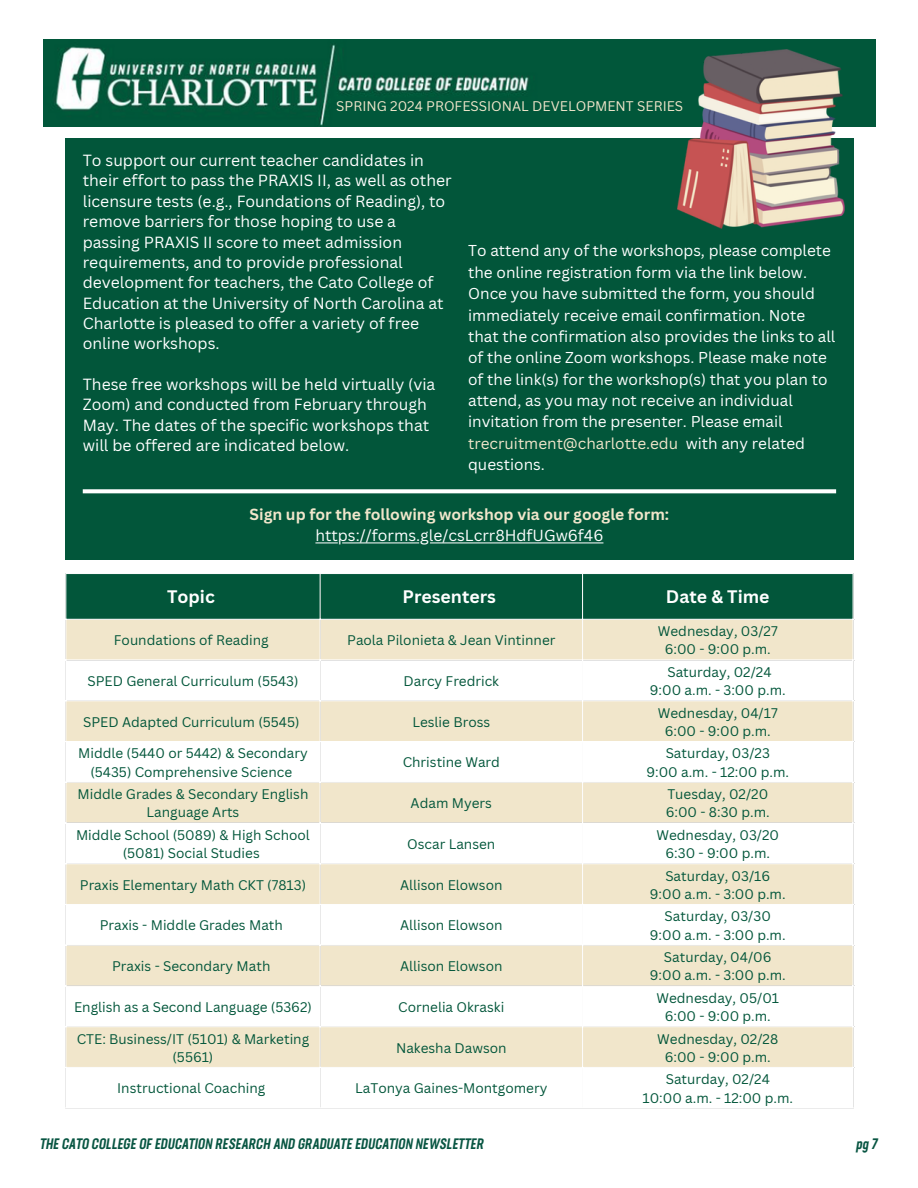
<style>
.page{position:relative;width:918px;height:1188px;background:#fff}
.page>*{position:absolute;margin:0;border:0;box-sizing:border-box;transform-origin:0 0}
.t1{font:700 17.7px "Canva Sans";color:#fff}
.t2{font:15.75px/20.4px "Canva Sans";color:#fff}
.t3{font:700 15.6px/21.5px "Canva Sans";color:#f1e6cb;text-align:center}
.t4{font:15.3px/21.5px "Canva Sans";color:#fff}
.t5{font:italic 500 15px "Neusa Next Std Compact";color:#085542}
.t6{font:13.65px/18.3px "Canva Sans";color:#02563a;text-align:center}
.t7{font:13.65px "Canva Sans";color:#f1e6cb}
.s1{color:#f1e6cb}
.s2{font-weight:400;color:#fff}
</style>
<div class="page">
<img style="left:44px;top:39px;width:831px;height:88px">
<div style="left:65px;top:139px;width:789px;height:421px;background:#02563a"></div>
<img style="left:677px;top:50px;width:167px;height:179px">
<hr style="left:430px;top:542px;width:173px;height:1px;background:#fff">
<hr style="left:342px;top:542px;width:77px;height:1px;background:#fff">
<svg style="left:315px;top:542px;width:23px;height:1px"></svg>
<svg style="left:83px;top:489px;width:753px;height:4px;background:#edf3f1"></svg>
<div style="left:66px;top:574px;width:787px;height:45px;background:#02563a"></div>
<svg style="left:66px;top:620px;width:787px;height:447px;fill:#f1e6cb"></svg>
<svg style="left:66px;top:661px;width:787px;height:202px"></svg>
<hr style="left:320px;top:574px;width:1px;height:534px;background:#fff">
<hr style="left:582px;top:574px;width:1px;height:534px;background:#fff">
<hr style="left:65px;top:660px;width:789px;height:1px;background:#fff">
<hr style="left:65px;top:700px;width:789px;height:1px;background:#fff">
<hr style="left:65px;top:741px;width:789px;height:1px;background:#fff">
<hr style="left:65px;top:782px;width:789px;height:1px;background:#fff">
<hr style="left:65px;top:822px;width:789px;height:2px;background:#fff">
<hr style="left:65px;top:863px;width:789px;height:1px;background:#fff">
<hr style="left:65px;top:904px;width:789px;height:1px;background:#fff">
<hr style="left:65px;top:945px;width:789px;height:1px;background:#fff">
<hr style="left:65px;top:985px;width:789px;height:1px;background:#fff">
<hr style="left:65px;top:1026px;width:789px;height:1px;background:#fff">
<p class="t7" style="left:336px;top:98px;width:348px">SPRING 2024 PROFESSIONAL DEVELOPMENT SERIES</p>
<p class="t2" style="left:83px;top:150px;width:371px">To support our current teacher candidates in their effort to pass the PRAXIS II, as well as other licensure tests (e.g., Foundations of Reading), to remove barriers for those hoping to use a passing PRAXIS II score to meet admission requirements, and to provide professional development for teachers, the Cato College of Education at the University of North Carolina at Charlotte is pleased to offer a variety of free online workshops.</p>
<p class="t2" style="left:83px;top:374px;width:354px">These free workshops will be held virtually (via Zoom) and conducted from February through May. The dates of the specific workshops that will be offered are indicated below.</p>
<p class="t4" style="left:468px;top:240px;width:369px">To attend any of the workshops, please complete the online registration form via the link below.<br>Once you have submitted the form, you should immediately receive email confirmation. Note that the confirmation also provides the links to all of the online Zoom workshops. Please make note of the link(s) for the workshop(s) that you plan to attend, as you may not receive an individual invitation from the presenter. Please email <span class="s1">trecruitment@charlotte.edu</span> with any related questions.</p>
<p class="t3" style="left:250px;top:504px;width:421px">Sign up for the following workshop via our google form: <span class="s2">https://forms.gle/csLcrr8HdfUGw6f46</span></p>
<p class="t1" style="left:167px;top:586px;width:49px">Topic</p>
<p class="t1" style="left:403px;top:586px;width:95px">Presenters</p>
<p class="t1" style="left:666px;top:586px;width:105px">Date &amp; Time</p>
<p class="t6" style="left:114px;top:631px;width:156px">Foundations of Reading</p>
<p class="t6" style="left:347px;top:631px;width:210px">Paola Pilonieta &amp; Jean Vintinner</p>
<p class="t6" style="left:658px;top:622px;width:121px">Wednesday, 03/27<br>6:00 - 9:00 p.m.</p>
<p class="t6" style="left:87px;top:672px;width:213px">SPED General Curriculum (5543)</p>
<p class="t6" style="left:404px;top:672px;width:97px">Darcy Fredrick</p>
<p class="t6" style="left:650px;top:663px;width:137px">Saturday, 02/24<br>9:00 a.m. - 3:00 p.m.</p>
<p class="t6" style="left:83px;top:713px;width:218px">SPED Adapted Curriculum (5545)</p>
<p class="t6" style="left:412px;top:713px;width:79px">Leslie Bross</p>
<p class="t6" style="left:658px;top:704px;width:121px">Wednesday, 04/17<br>6:00 - 9:00 p.m.</p>
<p class="t6" style="left:78px;top:744px;width:231px">Middle (5440 or 5442) &amp; Secondary (5435) Comprehensive Science</p>
<p class="t6" style="left:403px;top:753px;width:99px">Christine Ward</p>
<p class="t6" style="left:647px;top:744px;width:144px">Saturday, 03/23<br>9:00 a.m. - 12:00 p.m.</p>
<p class="t6" style="left:78px;top:785px;width:232px">Middle Grades &amp; Secondary English<br>Language Arts</p>
<p class="t6" style="left:411px;top:794px;width:83px">Adam Myers</p>
<p class="t6" style="left:666px;top:785px;width:105px;text-align:left">Tuesday, 02/20<br>6:00 - 8:30 p.m.</p>
<p class="t6" style="left:76px;top:826px;width:235px">Middle School (5089) &amp; High School (5081) Social Studies</p>
<p class="t6" style="left:407px;top:835px;width:90px">Oscar Lansen</p>
<p class="t6" style="left:656px;top:826px;width:124px">Wednesday, 03/20<br>6:30 - 9:00 p.m.</p>
<p class="t6" style="left:80px;top:876px;width:228px">Praxis Elementary Math CKT (7813)</p>
<p class="t6" style="left:400px;top:876px;width:104px">Allison Elowson</p>
<p class="t6" style="left:650px;top:866px;width:137px">Saturday, 03/16<br>9:00 a.m. - 3:00 p.m.</p>
<p class="t6" style="left:100px;top:916px;width:185px">Praxis - Middle Grades Math</p>
<p class="t6" style="left:400px;top:916px;width:104px">Allison Elowson</p>
<p class="t6" style="left:650px;top:907px;width:137px">Saturday, 03/30<br>9:00 a.m. - 3:00 p.m.</p>
<p class="t6" style="left:112px;top:957px;width:160px">Praxis - Secondary Math</p>
<p class="t6" style="left:400px;top:957px;width:104px">Allison Elowson</p>
<p class="t6" style="left:650px;top:948px;width:137px">Saturday, 04/06<br>9:00 a.m. - 3:00 p.m.</p>
<p class="t6" style="left:74px;top:998px;width:239px">English as a Second Language (5362)</p>
<p class="t6" style="left:398px;top:998px;width:108px">Cornelia Okraski</p>
<p class="t6" style="left:656px;top:989px;width:124px">Wednesday, 05/01<br>6:00 - 9:00 p.m.</p>
<p class="t6" style="left:77px;top:1029px;width:234px">CTE: Business/IT (5101) &amp; Marketing (5561)</p>
<p class="t6" style="left:396px;top:1039px;width:112px">Nakesha Dawson</p>
<p class="t6" style="left:657px;top:1029px;width:122px">Wednesday, 02/28<br>6:00 - 9:00 p.m.</p>
<p class="t6" style="left:117px;top:1079px;width:150px">Instructional Coaching</p>
<p class="t6" style="left:355px;top:1079px;width:194px">LaTonya Gaines-Montgomery</p>
<p class="t6" style="left:642px;top:1070px;width:152px">Saturday, 02/24<br>10:00 a.m. - 12:00 p.m.</p>
<p class="t5" style="left:39px;top:1134px;width:448px">THE CATO COLLEGE OF EDUCATION RESEARCH AND GRADUATE EDUCATION NEWSLETTER</p>
<p class="t5" style="left:856px;top:1134px;width:26px">pg 7</p>
</div>
